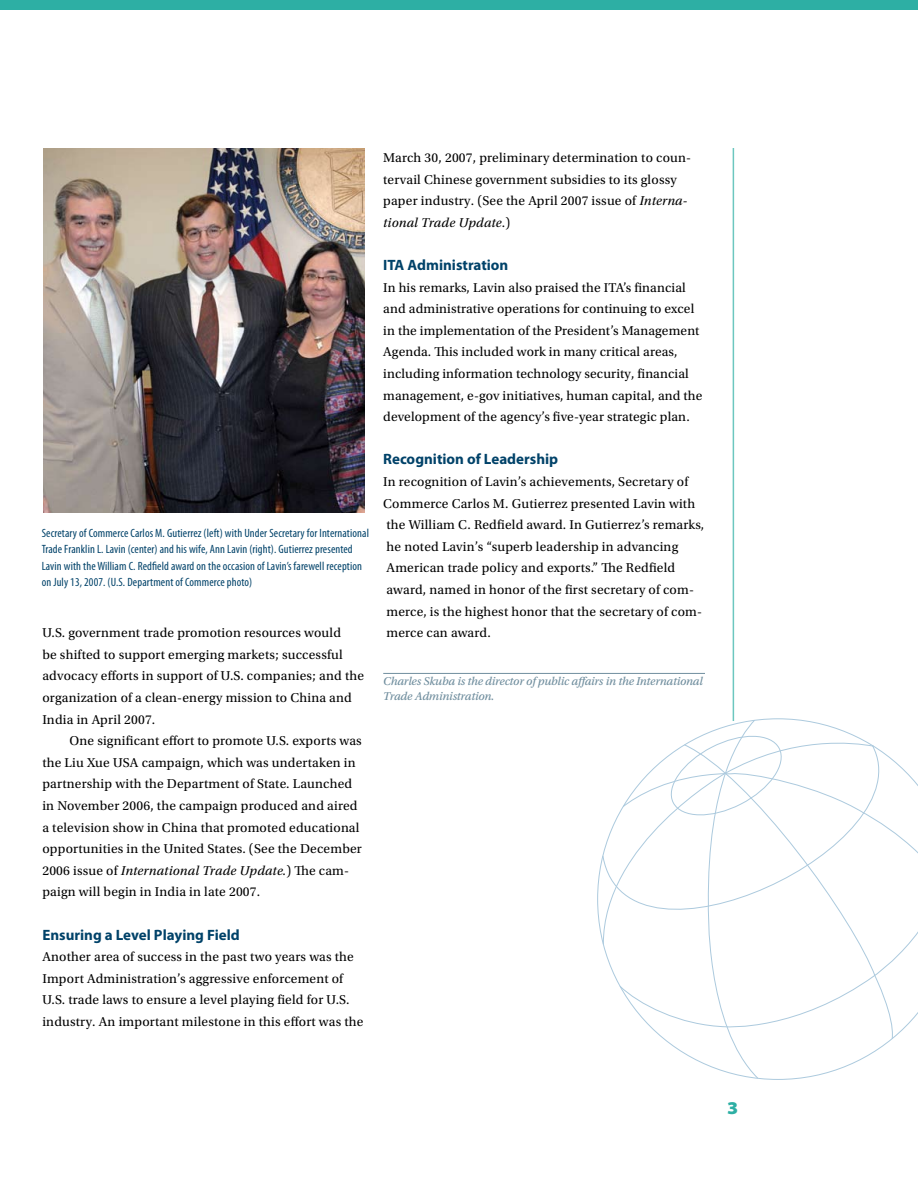
<style>
.page{position:relative;width:918px;height:1188px;background:#fff}
.page>*{position:absolute;margin:0;border:0;box-sizing:border-box;transform-origin:0 0}
.t1{font:700 15px "Myriad Pro";color:#004269}
.t2{font:13.5px/21.6px "Utopia Std";letter-spacing:.015em;color:#000}
.t3{font:condensed 12px/16.5px "Myriad Pro";letter-spacing:.01em;color:#004269}
.t4{font:12px/15px "Utopia Std Capt It";letter-spacing:-.015em;color:#708e9e}
.s1{font-style:italic}
</style>
<div class="page">
<svg style="left:597px;top:718px;width:321px;height:362px"></svg>
<div style="left:0;top:0;width:918px;height:9px;background:#2dafa4"></div>
<hr style="left:383px;top:673px;width:322px;height:1px;background:#708e9e">
<hr style="left:733px;top:148px;width:1px;height:573px;background:#6cc7bf">
<img style="left:43px;top:148px;width:322px;height:364px">
<p class="t3" style="left:42px;top:525px;width:329px">Secretary of Commerce Carlos M. Gutierrez (left) with Under Secretary for International Trade Franklin L. Lavin (center) and his wife, Ann Lavin (right). Gutierrez presented Lavin with the William C. Redfield award on the occasion of Lavin’s farewell reception on July 13, 2007. (U.S. Department of Commerce photo)</p>
<p class="t2" style="left:42px;top:622px;width:323px">U.S. government trade promotion resources would<br>be shifted to support emerging markets; successful advocacy efforts in support of U.S. companies; and the organization of a clean-energy mission to China and India in April 2007.</p>
<p class="t2" style="left:42px;top:730px;width:321px;text-indent:27px">One significant effort to promote U.S. exports was the Liu Xue USA campaign, which was undertaken in partnership with the Department of State. Launched in November 2006, the campaign produced and aired a television show in China that promoted educational opportunities in the United States. (See the December 2006 issue of <span class="s1">International Trade Update.</span>) The cam&shy;paign will begin in India in late 2007.</p>
<p class="t1" style="left:42px;top:925px;width:199px">Ensuring a Level Playing Field</p>
<p class="t2" style="left:42px;top:946px;width:323px">Another area of success in the past two years was the Import Administration’s aggressive enforcement of U.S. trade laws to ensure a level playing field for U.S. industry. An important milestone in this effort was the</p>
<p class="t2" style="left:383px;top:147px;width:309px">March 30, 2007, preliminary determination to coun&shy;tervail Chinese government subsidies to its glossy paper industry. (See the April 2007 issue of <span class="s1">Interna&shy;tional Trade Update</span>.)</p>
<p class="t1" style="left:383px;top:255px;width:127px">ITA Administration</p>
<p class="t2" style="left:383px;top:277px;width:321px">In his remarks, Lavin also praised the ITA’s financial and administrative operations for continuing to excel in the implementation of the President’s Management Agenda. This included work in many critical areas, including information technology security, financial management, e-gov initiatives, human capital, and the development of the agency’s five-year strategic plan.</p>
<p class="t1" style="left:383px;top:450px;width:176px">Recognition of Leadership</p>
<p class="t2" style="left:383px;top:471px;width:323px">In recognition of Lavin’s achievements, Secretary of Commerce Carlos M. Gutierrez presented Lavin with the William C. Redfield award. In Gutierrez’s remarks, he noted Lavin’s “superb leadership in advancing American trade policy and exports.” The Redfield award, named in honor of the first secretary of com&shy;merce, is the highest honor that the secretary of com&shy;merce can award.</p>
<p class="t4" style="left:383px;top:673px;width:321px">Charles Skuba is the director of public affairs in the International<br>Trade Administration.</p>
</div>
